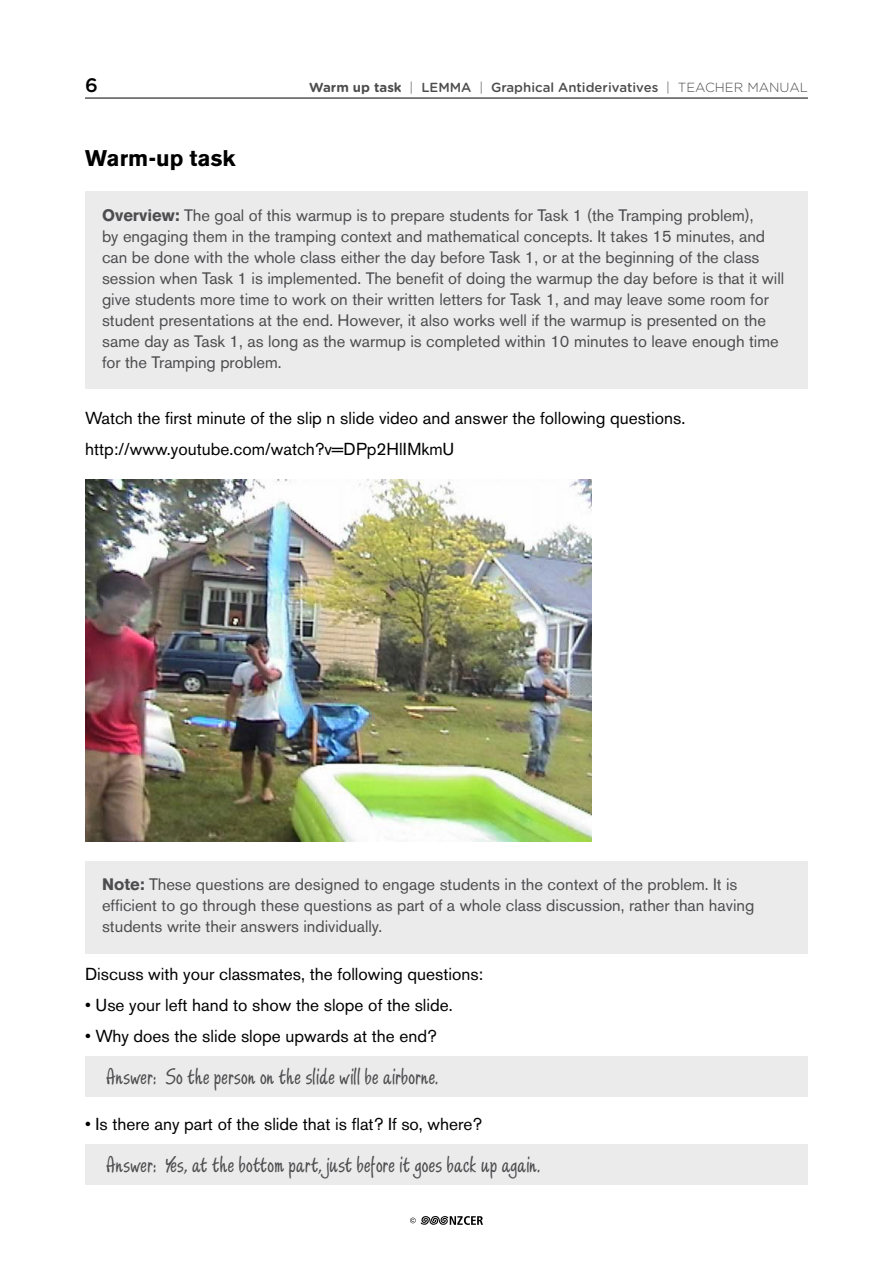
<style>
.page{position:relative;width:893px;height:1263px;background:#fff}
.page>*{position:absolute;margin:0;border:0;box-sizing:border-box;transform-origin:0 0}
.t1{font:25.5px "Scripture";letter-spacing:.01em;color:#4d4d4f}
.t2{font:700 22.5px "Akzidenz Grotesk BE";color:#000}
.t3{font:500 19.5px "Gotham Rounded";color:#000}
.t4{font:17.25px/31px "Akzidenz Grotesk BE";color:#000}
.t5{font:16.5px/21px "Akzidenz Grotesk BE";color:#4d4d4f}
.t6{font:500 13.2px "Gotham Rounded";color:#4d4d4f}
.s1{font-weight:700}
.s2{font-weight:300}
</style>
<div class="page">
<svg style="left:410px;top:1216px;width:73px;height:9px"></svg>
<hr style="left:85px;top:98px;width:723px;height:1px;background:#000">
<div style="left:85px;top:191px;width:723px;height:198px;background:#ebebec"></div>
<img style="left:85px;top:480px;width:506px;height:362px">
<div style="left:85px;top:861px;width:723px;height:92px;background:#ebebec"></div>
<div style="left:85px;top:1057px;width:723px;height:40px;background:#ebebec"></div>
<div style="left:85px;top:1145px;width:723px;height:40px;background:#ebebec"></div>
<p class="t3" style="left:85px;top:71px;width:14px">6</p>
<p class="t6" style="left:309px;top:78px;width:500px"><span class="s1">Warm up task</span> <span class="s2">|</span> LEMMA <span class="s2">|</span> Graphical Antiderivatives <span class="s2">| TEACHER MANUAL</span></p>
<h2 class="t2" style="left:85px;top:145px;width:152px">Warm-up task</h2>
<p class="t5" style="left:102px;top:204px;width:684px"><span class="s1">Overview:</span> The goal of this warmup is to prepare students for Task 1 (the Tramping problem),<br>by engaging them in the tramping context and mathematical concepts. It takes 15 minutes, and can be done with the whole class either the day before Task 1, or at the beginning of the class session when Task 1 is implemented. The benefit of doing the warmup the day before is that it will give students more time to work on their written letters for Task 1, and may leave some room for student presentations at the end. However, it also works well if the warmup is presented on the same day as Task 1, as long as the warmup is completed within 10 minutes to leave enough time for the Tramping problem.</p>
<p class="t4" style="left:85px;top:403px;width:602px">Watch the first minute of the slip n slide video and answer the following questions. http://www.youtube.com/watch?v=DPp2HlIMkmU</p>
<p class="t5" style="left:102px;top:874px;width:654px"><span class="s1">Note:</span> These questions are designed to engage students in the context of the problem. It is efficient to go through these questions as part of a whole class discussion, rather than having students write their answers individually.</p>
<p class="t4" style="left:85px;top:959px;width:400px">Discuss with your classmates, the following questions:</p>
<p class="t4" style="left:85px;top:990px;width:369px">• Use your left hand to show the slope of the slide.</p>
<p class="t4" style="left:85px;top:1021px;width:353px">• Why does the slide slope upwards at the end?</p>
<h1 class="t1" style="left:106px;top:1064px;width:333px">Answer: So the person on the slide will be airborne.</h1>
<p class="t4" style="left:85px;top:1109px;width:399px">• Is there any part of the slide that is flat? If so, where?</p>
<h1 class="t1" style="left:106px;top:1152px;width:435px">Answer: Yes, at the bottom part, just before it goes back up again.</h1>
</div>
